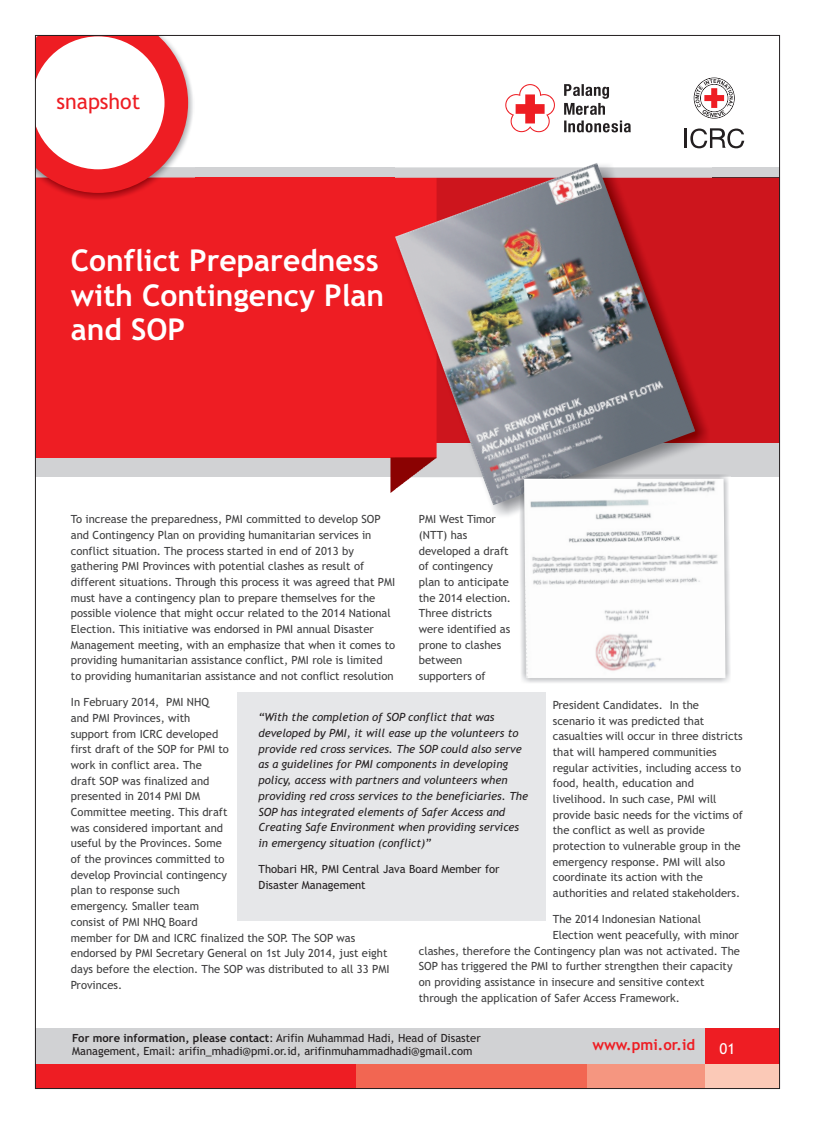
<style>
.page{position:relative;width:815px;height:1124px;background:#fff}
.page>*{position:absolute;margin:0;border:0;box-sizing:border-box;transform-origin:0 0}
.t1{font:700 30px/34.9px "Trebuchet MS";color:#fff}
.t2{font:21.38px "Trebuchet MS";color:#ee1d23}
.t3{font:700 15px "Trebuchet MS";color:#ee1d23}
.t4{font:15px "Trebuchet MS";color:#fff}
.t5{font:11.25px/15.6px "Trebuchet MS";color:#3e3e3f}
.t6{font:italic 11.25px/15.6px "Trebuchet MS";color:#231f20}
.t7{font:11.25px/15.6px "Trebuchet MS";color:#231f20}
.s1{font-weight:700}
</style>
<div class="page">
<div style="left:35px;top:1028px;width:745px;height:60px;background:#d1d2d4"></div>
<div style="left:711px;top:177px;width:67px;height:266px;background:#cd151d"></div>
<div style="left:35px;top:443px;width:745px;height:33px;background:#d1d2d4"></div>
<div style="left:684px;top:1063px;width:96px;height:25px;background:#fbc9b7"></div>
<div style="left:574px;top:1063px;width:131px;height:25px;background:#f59680"></div>
<div style="left:347px;top:1063px;width:239px;height:25px;background:#f26652"></div>
<div style="left:35px;top:1063px;width:320px;height:25px;background:#ee1d23"></div>
<div style="left:35px;top:170px;width:402px;height:287px;background:#ee1d23"></div>
<svg style="left:390px;top:457px;width:5px;height:36px"></svg>
<div style="left:35px;top:167px;width:745px;height:10px;background:#d1d2d4"></div>
<div style="left:705px;top:1028px;width:75px;height:35px;background:#ee1d23"></div>
<img style="left:492px;top:167px;width:219px;height:349px">
<img style="left:395px;top:163px;width:300px;height:342px">
<svg style="left:505px;top:84px;width:50px;height:48px"></svg>
<svg style="left:564px;top:84px;width:67px;height:48px"></svg>
<hr style="left:684px;top:129px;width:3px;height:19px;background:#231f20">
<svg style="left:690px;top:128px;width:54px;height:20px"></svg>
<svg style="left:694px;top:78px;width:41px;height:41px"></svg>
<img style="left:65px;top:76px;width:130px;height:124px">
<svg style="left:37px;top:37px;width:151px;height:156px"></svg>
<img style="left:520px;top:474px;width:211px;height:209px">
<img style="left:524px;top:478px;width:201px;height:200px">
<div style="left:237px;top:692px;width:309px;height:228px;background:#e6e7e9"></div>
<h2 class="t2" style="left:56px;top:93px;width:85px">snapshot</h2>
<h1 class="t1" style="left:71px;top:245px;width:315px">Conflict Preparedness with Contingency Plan and SOP</h1>
<p class="t5" style="left:71px;top:512px;width:311px">To increase the preparedness, PMI committed to develop SOP</p>
<p class="t5" style="left:419px;top:512px;width:79px">PMI West Timor</p>
<p class="t5" style="left:71px;top:528px;width:302px">and Contingency Plan on providing humanitarian services in</p>
<p class="t5" style="left:419px;top:528px;width:50px">(NTT) has</p>
<p class="t5" style="left:71px;top:543px;width:284px">conflict situation. The process started in end of 2013 by</p>
<p class="t5" style="left:419px;top:543px;width:91px">developed a draft</p>
<p class="t5" style="left:71px;top:559px;width:295px">gathering PMI Provinces with potential clashes as result of</p>
<p class="t5" style="left:419px;top:559px;width:76px">of contingency</p>
<p class="t5" style="left:71px;top:575px;width:326px">different situations. Through this process it was agreed that PMI</p>
<p class="t5" style="left:419px;top:575px;width:92px">plan to anticipate</p>
<p class="t5" style="left:71px;top:590px;width:306px">must have a contingency plan to prepare themselves for the</p>
<p class="t5" style="left:419px;top:590px;width:94px">the 2014 election.</p>
<p class="t5" style="left:71px;top:606px;width:321px">possible violence that might occur related to the 2014 National</p>
<p class="t5" style="left:419px;top:606px;width:75px">Three districts</p>
<p class="t5" style="left:71px;top:622px;width:304px">Election. This initiative was endorsed in PMI annual Disaster</p>
<p class="t5" style="left:419px;top:622px;width:93px">were identified as</p>
<p class="t5" style="left:71px;top:637px;width:326px">Management meeting, with an emphasize that when it comes to</p>
<p class="t5" style="left:419px;top:637px;width:84px">prone to clashes</p>
<p class="t5" style="left:71px;top:653px;width:313px">providing humanitarian assistance conflict, PMI role is limited</p>
<p class="t5" style="left:419px;top:653px;width:45px">between</p>
<p class="t5" style="left:71px;top:669px;width:324px">to providing humanitarian assistance and not conflict resolution</p>
<p class="t5" style="left:419px;top:669px;width:68px">supporters of</p>
<p class="t5" style="left:71px;top:695px;width:140px">In February 2014, PMI NHQ</p>
<p class="t5" style="left:553px;top:698px;width:148px">President Candidates. In the</p>
<p class="t5" style="left:71px;top:711px;width:121px">and PMI Provinces, with</p>
<p class="t5" style="left:553px;top:713px;width:153px">scenario it was predicted that</p>
<p class="t5" style="left:71px;top:726px;width:149px">support from ICRC developed</p>
<p class="t5" style="left:553px;top:729px;width:191px">casualties will occur in three districts</p>
<p class="t5" style="left:71px;top:742px;width:160px">first draft of the SOP for PMI to</p>
<p class="t5" style="left:553px;top:745px;width:166px">that will hampered communities</p>
<p class="t5" style="left:71px;top:758px;width:132px">work in conflict area. The</p>
<p class="t5" style="left:553px;top:760px;width:190px">regular activities, including access to</p>
<p class="t5" style="left:71px;top:773px;width:140px">draft SOP was finalized and</p>
<p class="t5" style="left:553px;top:776px;width:143px">food, health, education and</p>
<p class="t5" style="left:71px;top:789px;width:131px">presented in 2014 PMI DM</p>
<p class="t5" style="left:553px;top:792px;width:165px">livelihood. In such case, PMI will</p>
<p class="t5" style="left:71px;top:805px;width:158px">Committee meeting. This draft</p>
<p class="t5" style="left:553px;top:807px;width:192px">provide basic needs for the victims of</p>
<p class="t5" style="left:71px;top:820px;width:154px">was considered important and</p>
<p class="t5" style="left:553px;top:823px;width:154px">the conflict as well as provide</p>
<p class="t5" style="left:71px;top:836px;width:152px">useful by the Provinces. Some</p>
<p class="t5" style="left:553px;top:839px;width:189px">protection to vulnerable group in the</p>
<p class="t5" style="left:71px;top:852px;width:155px">of the provinces committed to</p>
<p class="t5" style="left:553px;top:854px;width:174px">emergency response. PMI will also</p>
<p class="t5" style="left:71px;top:867px;width:158px">develop Provincial contingency</p>
<p class="t5" style="left:553px;top:870px;width:152px">coordinate its action with the</p>
<p class="t5" style="left:71px;top:883px;width:110px">plan to response such</p>
<p class="t5" style="left:553px;top:886px;width:189px">authorities and related stakeholders.</p>
<p class="t5" style="left:71px;top:899px;width:130px">emergency. Smaller team consist of PMI NHQ Board</p>
<p class="t6" style="left:258px;top:710px;width:271px">“With the completion of SOP conflict that was developed by PMI, it will ease up the volunteers to provide red cross services. The SOP could also serve as a guidelines for PMI components in developing policy, access with partners and volunteers when providing red cross services to the beneficiaries. The SOP has integrated elements of Safer Access and Creating Safe Environment when providing services in emergency situation (conflict)”</p>
<p class="t7" style="left:258px;top:862px;width:243px">Thobari HR, PMI Central Java Board Member for<br>Disaster Management</p>
<p class="t5" style="left:553px;top:912px;width:150px">The 2014 Indonesian National</p>
<p class="t5" style="left:71px;top:930px;width:217px">member for DM and ICRC finalized the SOP</p>
<p class="t5" style="left:553px;top:927px;width:188px">Election went peacefully, with minor</p>
<p class="t5" style="left:71px;top:930px;width:318px;text-indent:214px">. The SOP was endorsed by PMI Secretary General on 1st July 2014, just eight</p>
<p class="t5" style="left:419px;top:943px;width:323px">clashes, therefore the Contingency plan was not activated. The</p>
<p class="t5" style="left:71px;top:961px;width:320px">days before the election. The SOP was distributed to all 33 PMI</p>
<p class="t5" style="left:419px;top:959px;width:315px">SOP has triggered the PMI to further strengthen their capacity</p>
<p class="t5" style="left:71px;top:977px;width:53px">Provinces.</p>
<p class="t5" style="left:419px;top:974px;width:287px">on providing assistance in insecure and sensitive context through the application of Safer Access Framework.</p>
<p class="t7" style="left:72px;top:1032px;width:410px;line-height:13.1px"><span class="s1">For more information, please contact</span>: Arifin Muhammad Hadi, Head of Disaster<br>Management, Email: arifin_mhadi@pmi.or.id, arifinmuhammadhadi@gmail.com</p>
<h3 class="t3" style="left:592px;top:1038px;width:104px">www.pmi.or.id</h3>
<h3 class="t4" style="left:720px;top:1042px;width:17px">01</h3>
</div>
